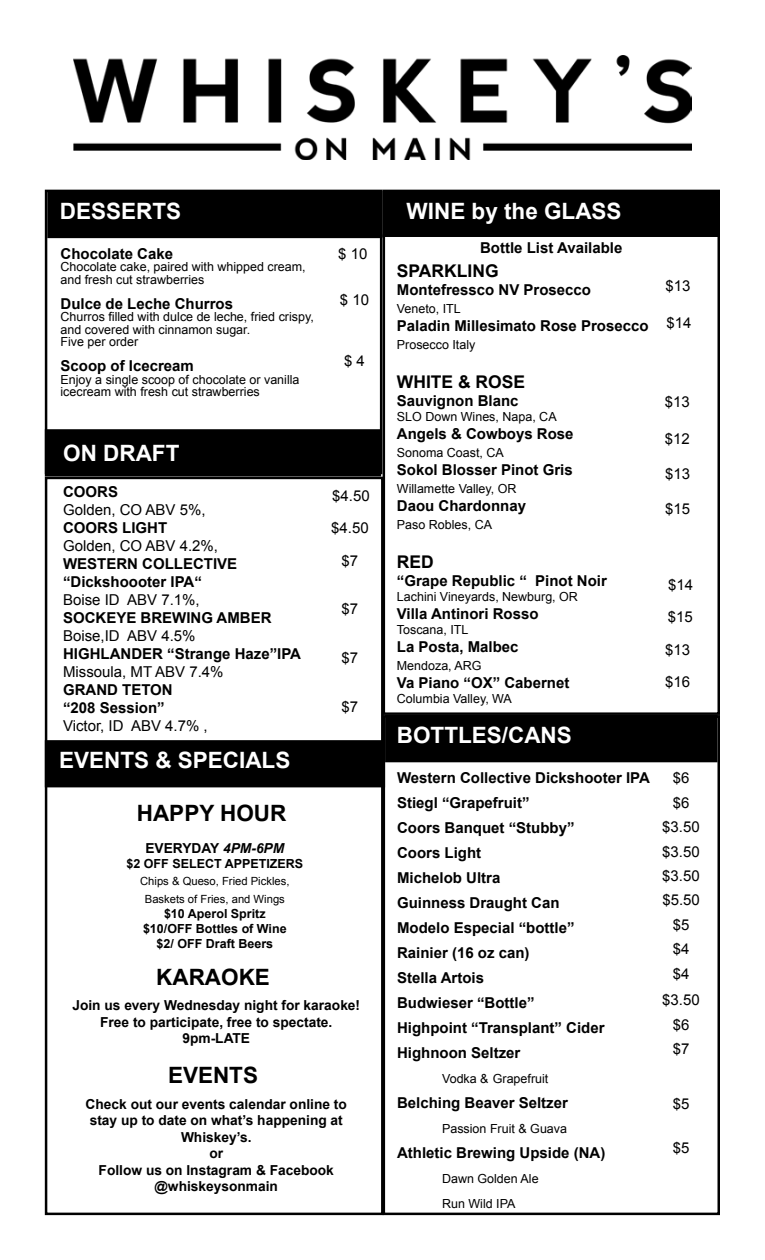
<style>
.page{position:relative;width:765px;height:1260px;background:#fff}
.page>*{position:absolute;margin:0;border:0;box-sizing:border-box;transform-origin:0 0}
.t1{font:700 22.5px "Arial";color:#fff}
.t2{font:700 22.5px "Arial";color:#000}
.t3{font:700 17.5px "Arial";color:#000}
.t4{font:700 15px/25px "Arial";color:#000}
.t5{font:15px/24.5px "Arial";color:#000;text-align:center}
.t6{font:700 13.75px/16.5px "Arial";color:#000;text-align:center}
.t7{font:12.5px/12.5px "Arial";color:#000}
.t8{font:700 12.5px/15px "Arial";color:#000;text-align:center}
.t9{font:11.25px/17.5px "Arial";color:#000;text-align:center}
.s1{font-style:italic}
</style>
<div class="page">
<div style="left:49px;top:192px;width:332px;height:45px;background:#000"></div>
<div style="left:47px;top:191px;width:335px;height:47px;border:2px solid #000"></div>
<div style="left:45px;top:477px;width:339px;height:738px;border:2px solid #000"></div>
<div style="left:383px;top:715px;width:337px;height:500px;border:2px solid #000"></div>
<div style="left:383px;top:234px;width:337px;height:481px;border:2px solid #000"></div>
<div style="left:386px;top:716px;width:330px;height:45px;background:#000"></div>
<div style="left:385px;top:715px;width:333px;height:47px;border:2px solid #000"></div>
<div style="left:384px;top:191px;width:335px;height:45px;background:#000"></div>
<div style="left:382px;top:190px;width:338px;height:47px;border:2px solid #000"></div>
<img style="left:73px;top:56px;width:619px;height:104px">
<div style="left:46px;top:741px;width:338px;height:45px;background:#000"></div>
<div style="left:45px;top:740px;width:340px;height:47px;border:2px solid #000"></div>
<div style="left:46px;top:430px;width:334px;height:45px;background:#000"></div>
<div style="left:45px;top:429px;width:336px;height:47px;border:2px solid #000"></div>
<h1 class="t1" style="left:60px;top:196px;width:123px">DESSERTS</h1>
<p class="t4" style="left:61px;top:241px;width:114px">Chocolate Cake</p>
<p class="t7" style="left:61px;top:261px;width:247px">Chocolate cake, paired with whipped cream, and fresh cut strawberries</p>
<p class="t4" style="left:61px;top:291px;width:174px">Dulce de Leche Churros</p>
<p class="t7" style="left:61px;top:311px;width:255px">Churros filled with dulce de leche, fried crispy, and covered with cinnamon sugar.<br>Five per order</p>
<p class="t4" style="left:61px;top:354px;width:135px">Scoop of Icecream</p>
<p class="t7" style="left:61px;top:373px;width:240px">Enjoy a single scoop of chocolate or vanilla icecream with fresh cut strawberries</p>
<p class="t5" style="left:338px;top:241px;width:31px">$ 10</p>
<p class="t5" style="left:340px;top:288px;width:31px">$ 10</p>
<p class="t5" style="left:344px;top:349px;width:22px">$ 4</p>
<h1 class="t1" style="left:63px;top:438px;width:118px">ON DRAFT</h1>
<p class="t4" style="left:63px;top:480px;width:57px">COORS</p>
<p class="t5" style="left:63px;top:498px;width:144px">Golden, CO ABV 5%,</p>
<p class="t4" style="left:63px;top:516px;width:106px">COORS LIGHT</p>
<p class="t5" style="left:63px;top:534px;width:157px">Golden, CO ABV 4.2%,</p>
<p class="t4" style="left:63px;top:555px;width:176px;line-height:18px">WESTERN COLLECTIVE “Dickshoooter IPA“</p>
<p class="t5" style="left:63px;top:588px;width:138px">Boise ID ABV 7.1%,</p>
<p class="t4" style="left:63px;top:606px;width:210px">SOCKEYE BREWING AMBER</p>
<p class="t5" style="left:63px;top:624px;width:134px">Boise,ID ABV 4.5%</p>
<p class="t4" style="left:63px;top:642px;width:240px">HIGHLANDER “Strange Haze”IPA</p>
<p class="t5" style="left:63px;top:660px;width:162px">Missoula, MT ABV 7.4%</p>
<p class="t4" style="left:63px;top:681px;width:111px;line-height:18px">GRAND TETON “208 Session”</p>
<p class="t5" style="left:63px;top:714px;width:146px">Victor, ID ABV 4.7% ,</p>
<h1 class="t1" style="left:59px;top:745px;width:233px">EVENTS &amp; SPECIALS</h1>
<p class="t5" style="left:331px;top:479px;width:40px;line-height:32.5px">$4.50 $4.50 $7</p>
<p class="t5" style="left:342px;top:597px;width:18px">$7</p>
<p class="t5" style="left:342px;top:646px;width:18px">$7</p>
<p class="t5" style="left:342px;top:694px;width:18px">$7</p>
<h1 class="t2" style="left:137px;top:798px;width:151px">HAPPY HOUR</h1>
<p class="t6" style="left:145px;top:840px;width:140px">EVERYDAY <span class="s1">4PM-6PM</span></p>
<p class="t8" style="left:127px;top:856px;width:178px">$2 OFF SELECT APPETIZERS</p>
<p class="t9" style="left:140px;top:873px;width:151px">Chips &amp; Queso, Fried Pickles,<br>Baskets of Fries, and Wings</p>
<p class="t8" style="left:143px;top:906px;width:145px">$10 Aperol Spritz $10/OFF Bottles of Wine $2/ OFF Draft Beers</p>
<h1 class="t2" style="left:156px;top:962px;width:115px">KARAOKE</h1>
<p class="t6" style="left:72px;top:998px;width:289px">Join us every Wednesday night for karaoke!<br>Free to participate, free to spectate.<br>9pm-LATE</p>
<h1 class="t2" style="left:168px;top:1061px;width:92px">EVENTS</h1>
<p class="t6" style="left:86px;top:1096px;width:263px">Check out our events calendar online to stay up to date on what’s happening at<br>Whiskey’s.<br>or<br>Follow us on Instagram &amp; Facebook @whiskeysonmain</p>
<h1 class="t1" style="left:407px;top:197px;width:217px">WINE by the GLASS</h1>
<p class="t4" style="left:480px;top:236px;width:144px">Bottle List Available</p>
<p class="t3" style="left:397px;top:260px;width:103px">SPARKLING</p>
<p class="t4" style="left:397px;top:278px;width:196px">Montefressco NV Prosecco</p>
<p class="t7" style="left:397px;top:303px;width:65px">Veneto, ITL</p>
<p class="t4" style="left:397px;top:314px;width:253px">Paladin Millesimato Rose Prosecco</p>
<p class="t7" style="left:397px;top:339px;width:80px">Prosecco Italy</p>
<p class="t3" style="left:397px;top:371px;width:130px">WHITE &amp; ROSE</p>
<p class="t4" style="left:397px;top:389px;width:123px">Sauvignon Blanc</p>
<p class="t7" style="left:397px;top:411px;width:161px">SLO Down Wines, Napa, CA</p>
<p class="t4" style="left:397px;top:422px;width:178px">Angels &amp; Cowboys Rose</p>
<p class="t7" style="left:397px;top:447px;width:108px">Sonoma Coast, CA</p>
<p class="t4" style="left:397px;top:458px;width:177px">Sokol Blosser Pinot Gris</p>
<p class="t7" style="left:397px;top:483px;width:121px">Willamette Valley, OR</p>
<p class="t4" style="left:397px;top:494px;width:131px">Daou Chardonnay</p>
<p class="t7" style="left:397px;top:519px;width:97px">Paso Robles, CA</p>
<p class="t3" style="left:397px;top:551px;width:38px">RED</p>
<p class="t4" style="left:397px;top:569px;width:212px">“Grape Republic “ Pinot Noir</p>
<p class="t7" style="left:397px;top:591px;width:183px">Lachini Vineyards, Newburg, OR</p>
<p class="t4" style="left:397px;top:602px;width:143px">Villa Antinori Rosso</p>
<p class="t7" style="left:397px;top:624px;width:73px">Toscana, ITL</p>
<p class="t4" style="left:397px;top:635px;width:123px">La Posta, Malbec</p>
<p class="t7" style="left:397px;top:660px;width:86px">Mendoza, ARG</p>
<p class="t4" style="left:397px;top:671px;width:174px">Va Piano “OX” Cabernet</p>
<p class="t7" style="left:397px;top:693px;width:117px">Columbia Valley, WA</p>
<h1 class="t1" style="left:397px;top:720px;width:177px">BOTTLES/CANS</h1>
<p class="t4" style="left:397px;top:766px;width:254px">Western Collective Dickshooter IPA<br>Stiegl “Grapefruit”<br>Coors Banquet “Stubby”<br>Coors Light<br>Michelob Ultra<br>Guinness Draught Can<br>Modelo Especial “bottle”<br>Rainier (16 oz can)<br>Stella Artois<br>Budwieser “Bottle”<br>Highpoint “Transplant” Cider<br>Highnoon Seltzer</p>
<p class="t7" style="left:442px;top:1073px;width:108px">Vodka &amp; Grapefruit</p>
<p class="t4" style="left:397px;top:1091px;width:172px">Belching Beaver Seltzer</p>
<p class="t7" style="left:442px;top:1123px;width:127px">Passion Fruit &amp; Guava</p>
<p class="t4" style="left:397px;top:1141px;width:210px">Athletic Brewing Upside (NA)</p>
<p class="t7" style="left:442px;top:1166px;width:98px;line-height:25px">Dawn Golden Ale<br>Run Wild IPA</p>
<p class="t5" style="left:665px;top:274px;width:27px">$13</p>
<p class="t5" style="left:667px;top:311px;width:27px">$14</p>
<p class="t5" style="left:665px;top:390px;width:27px">$13</p>
<p class="t5" style="left:665px;top:427px;width:27px">$12</p>
<p class="t5" style="left:665px;top:461px;width:27px">$13</p>
<p class="t5" style="left:665px;top:496px;width:27px">$15</p>
<p class="t5" style="left:668px;top:573px;width:27px">$14</p>
<p class="t5" style="left:668px;top:605px;width:27px">$15</p>
<p class="t5" style="left:665px;top:634px;width:27px;line-height:31.9px;text-align:left">$13 $16</p>
<p class="t5" style="left:673px;top:766px;width:18px">$6</p>
<p class="t5" style="left:662px;top:791px;width:39px">$6 $3.50 $3.50 $3.50 $5.50 $5<br>$4<br>$4</p>
<p class="t5" style="left:662px;top:987px;width:39px;line-height:24.9px">$3.50 $6<br>$7</p>
<p class="t5" style="left:673px;top:1092px;width:18px">$5</p>
<p class="t5" style="left:673px;top:1136px;width:18px">$5</p>
</div>
